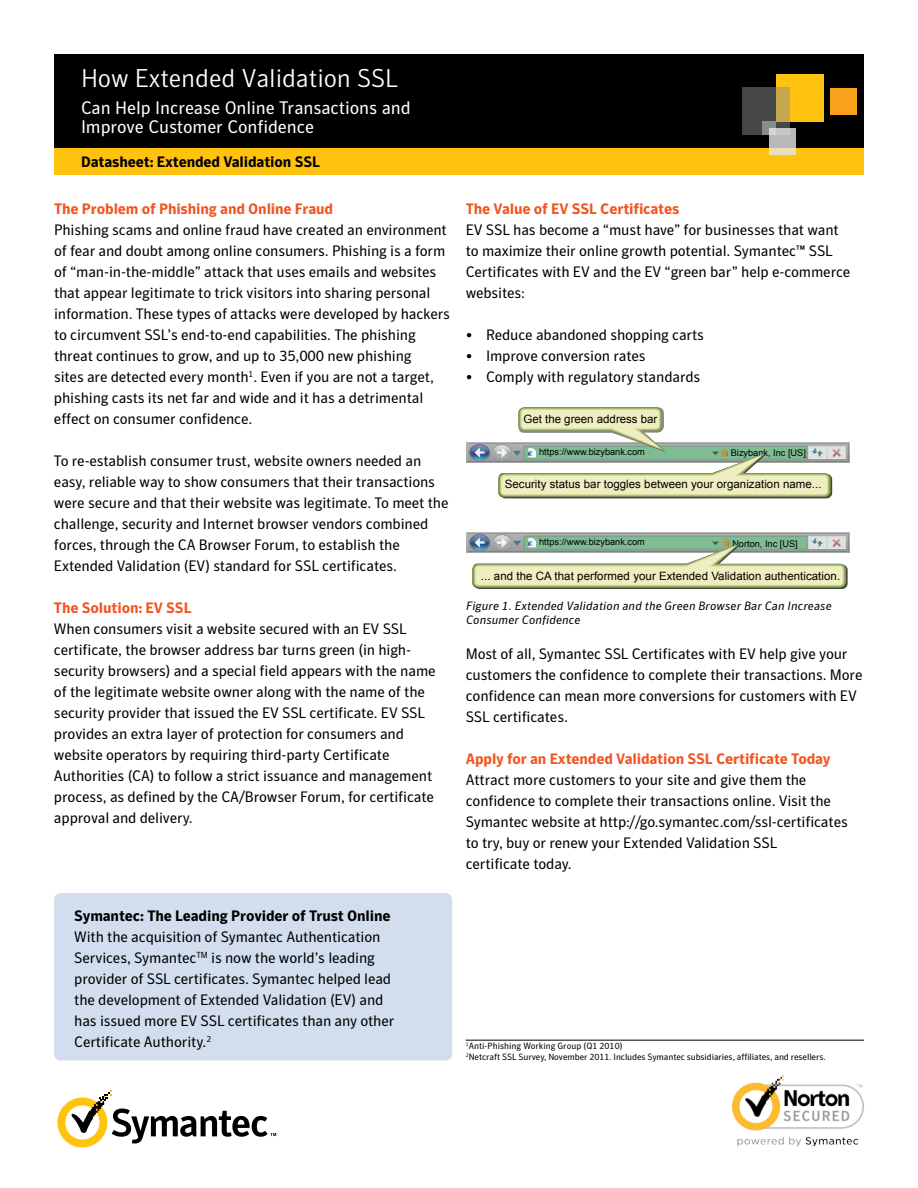
<style>
.page{position:relative;width:918px;height:1188px;background:#fff}
.page>*{position:absolute;margin:0;border:0;box-sizing:border-box;transform-origin:0 0}
.t1{font:300 25.5px "Symantec Sans";letter-spacing:-.005em;color:#fff}
.t2{font:18px/19.5px "Symantec Sans";letter-spacing:-.005em;color:#fff}
.t3{font:15px/21px "Symantec Sans";letter-spacing:-.01em;color:#000}
.t4{font:700 15px "Symantec Sans";letter-spacing:-.01em;color:#f05622}
.t5{font:700 15px "Symantec Sans";letter-spacing:-.01em;color:#000}
.t6{font:italic 12px/13.5px "Symantec Sans";letter-spacing:.01em;color:#000}
.t7{font:11.55px "Arial";letter-spacing:.005em;color:#000}
.t8{font:9.15px "Arial";color:#000}
.t9{font:9px/10.5px "Symantec Sans";letter-spacing:-.01em;color:#000}
</style>
<div class="page">
<div style="left:54px;top:54px;width:810px;height:94px;background:#000"></div>
<div style="left:54px;top:148px;width:810px;height:28px;background:#ffc20e"></div>
<div style="left:776px;top:74px;width:48px;height:48px;background:#ffc20e"></div>
<div style="left:830px;top:88px;width:27px;height:27px;background:#faa21b"></div>
<svg style="left:742px;top:88px;width:48px;height:47px;background:#635e49"></svg>
<div style="left:763px;top:122px;width:13px;height:13px;background:#898d90"></div>
<svg style="left:770px;top:128px;width:26px;height:27px"></svg>
<svg style="left:57px;top:1090px;width:219px;height:58px"></svg>
<img style="left:732px;top:1075px;width:132px;height:71px">
<div style="left:54px;top:893px;width:398px;height:167px;background:#d2deee;border-radius:7px"></div>
<hr style="left:466px;top:1040px;width:398px;height:1px;background:#000">
<div style="left:827px;top:446px;width:18px;height:13px;background:#d8dcd9"></div>
<div style="left:828px;top:447px;width:17px;height:11px;background:#dde4df"></div>
<svg style="left:467px;top:533px;width:382px;height:19px"></svg>
<svg style="left:469px;top:407px;width:372px;height:91px"></svg>
<svg style="left:469px;top:534px;width:379px;height:55px"></svg>
<h1 class="t1" style="left:81px;top:65px;width:319px">How Extended Validation SSL</h1>
<p class="t2" style="left:81px;top:97px;width:331px">Can Help Increase Online Transactions and<br>Improve Customer Confidence</p>
<p class="t5" style="left:81px;top:153px;width:240px">Datasheet: Extended Validation SSL</p>
<p class="t4" style="left:54px;top:200px;width:281px">The Problem of Phishing and Online Fraud</p>
<p class="t3" style="left:54px;top:220px;width:398px">Phishing scams and online fraud have created an environment of fear and doubt among online consumers. Phishing is a form of “man-in-the-middle” attack that uses emails and websites that appear legitimate to trick visitors into sharing personal information. These types of attacks were developed by hackers to circumvent SSL’s end-to-end capabilities. The phishing threat continues to grow, and up to 35,000 new phishing<br>sites are detected every month<sup>1</sup>. Even if you are not a target, phishing casts its net far and wide and it has a detrimental effect on consumer confidence.</p>
<p class="t3" style="left:54px;top:451px;width:396px">To re-establish consumer trust, website owners needed an easy, reliable way to show consumers that their transactions were secure and that their website was legitimate. To meet the challenge, security and Internet browser vendors combined forces, through the CA Browser Forum, to establish the Extended Validation (EV) standard for SSL certificates.</p>
<p class="t4" style="left:54px;top:599px;width:139px">The Solution: EV SSL</p>
<p class="t3" style="left:54px;top:619px;width:383px">When consumers visit a website secured with an EV SSL certificate, the browser address bar turns green (in high&shy;security browsers) and a special field appears with the name of the legitimate website owner along with the name of the security provider that issued the EV SSL certificate. EV SSL provides an extra layer of protection for consumers and website operators by requiring third-party Certificate Authorities (CA) to follow a strict issuance and management process, as defined by the CA/Browser Forum, for certificate approval and delivery.</p>
<p class="t5" style="left:74px;top:907px;width:318px">Symantec: The Leading Provider of Trust Online</p>
<p class="t3" style="left:74px;top:926px;width:322px">With the acquisition of Symantec Authentication Services, Symantec<sup>TM</sup> is now the world’s leading provider of SSL certificates. Symantec helped lead the development of Extended Validation (EV) and has issued more EV SSL certificates than any other Certificate Authority.<sup>2</sup></p>
<p class="t4" style="left:466px;top:200px;width:215px">The Value of EV SSL Certificates</p>
<p class="t3" style="left:466px;top:220px;width:386px">EV SSL has become a “must have” for businesses that want to maximize their online growth potential. Symantec™ SSL Certificates with EV and the EV “green bar” help e-commerce websites:</p>
<p class="t3" style="left:466px;top:325px;width:240px">• Reduce abandoned shopping carts</p>
<p class="t3" style="left:466px;top:346px;width:182px">• Improve conversion rates</p>
<p class="t3" style="left:466px;top:367px;width:236px">• Comply with regulatory standards</p>
<p class="t7" style="left:523px;top:411px;width:136px">Get the green address bar</p>
<p class="t8" style="left:539px;top:446px;width:107px">https://www.bizybank.com</p>
<p class="t8" style="left:731px;top:447px;width:77px">Bizybank, Inc [US]</p>
<p class="t7" style="left:505px;top:476px;width:318px">Security status bar toggles between your organization name...</p>
<p class="t8" style="left:539px;top:536px;width:107px">https://www.bizybank.com</p>
<p class="t8" style="left:732px;top:538px;width:67px">Norton, Inc [US]</p>
<p class="t7" style="left:481px;top:568px;width:361px">... and the CA that performed your Extended Validation authentication.</p>
<p class="t6" style="left:466px;top:599px;width:367px">Figure 1. Extended Validation and the Green Browser Bar Can Increase<br>Consumer Confidence</p>
<p class="t3" style="left:466px;top:643px;width:398px">Most of all, Symantec SSL Certificates with EV help give your customers the confidence to complete their transactions. More confidence can mean more conversions for customers with EV SSL certificates.</p>
<p class="t4" style="left:466px;top:749px;width:366px">Apply for an Extended Validation SSL Certificate Today</p>
<p class="t3" style="left:466px;top:769px;width:384px">Attract more customers to your site and give them the confidence to complete their transactions online. Visit the Symantec website at http://go.symantec.com/ssl-certificates to try, buy or renew your Extended Validation SSL<br>certificate today.</p>
<p class="t9" style="left:466px;top:1041px;width:361px"><sup>1</sup>Anti-Phishing Working Group (Q1 2010)<br><sup>2</sup>Netcraft SSL Survey, November 2011. Includes Symantec subsidiaries, affiliates, and resellers.</p>
</div>
